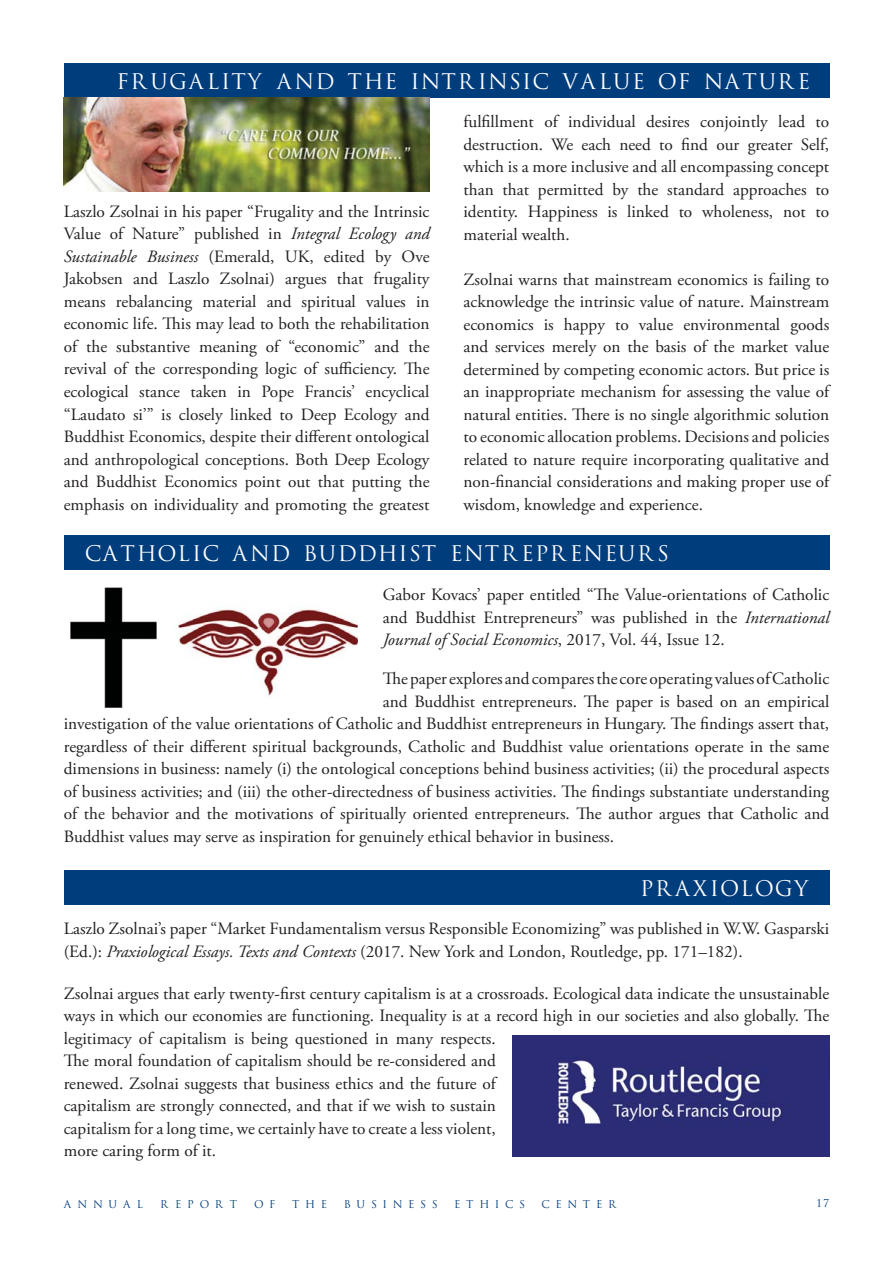
<style>
.page{position:relative;width:893px;height:1263px;background:#fff}
.page>*{position:absolute;margin:0;border:0;box-sizing:border-box;transform-origin:0 0}
.t1{font:21px "Trajan PFL";letter-spacing:.16em;color:#fff}
.t2{font:17.25px/22.5px "Adobe Garamond Pro";color:#231f20;text-align:justify}
.t3{font:10.5px "Trajan PFL";letter-spacing:.64em;color:#003d7d}
.t4{font:10.5px "Trajan Pro";color:#003d7d}
.s1{font-style:italic}
</style>
<div class="page">
<div style="left:64px;top:64px;width:765px;height:34px;background:#003d7d"></div>
<div style="left:64px;top:536px;width:765px;height:34px;background:#003d7d"></div>
<img style="left:64px;top:98px;width:365px;height:94px">
<img style="left:71px;top:588px;width:85px;height:120px">
<div style="left:64px;top:870px;width:765px;height:34px;background:#003d7d"></div>
<img style="left:177px;top:609px;width:180px;height:88px">
<img style="left:513px;top:1035px;width:316px;height:122px">
<p class="t1" style="left:117px;top:69px;width:693px">FRUGALITY AND THE INTRINSIC VALUE OF NATURE</p>
<p class="t2" style="left:64px;top:202px;width:367px">Laszlo Zsolnai in his paper “Frugality and the Intrinsic Value of Nature” published in <span class="s1">Integral Ecology and Sustainable Business</span> (Emerald, UK, edited by Ove Jakobsen and Laszlo Zsolnai) argues that frugality means rebalancing material and spiritual values in economic life. This may lead to both the rehabilitation of the substantive meaning of “economic” and the revival of the corresponding logic of sufficiency. The ecological stance taken in Pope Francis’ encyclical “Laudato si’” is closely linked to Deep Ecology and Buddhist Economics, despite their different ontological and anthropological conceptions. Both Deep Ecology and Buddhist Economics point out that putting the emphasis on individuality and promoting the greatest</p>
<p class="t2" style="left:464px;top:112px;width:367px">fulfillment of individual desires conjointly lead to destruction. We each need to find our greater Self, which is a more inclusive and all encompassing concept than that permitted by the standard approaches to identity. Happiness is linked to wholeness, not to material wealth.</p>
<p class="t2" style="left:464px;top:270px;width:367px">Zsolnai warns that mainstream economics is failing to acknowledge the intrinsic value of nature. Mainstream economics is happy to value environmental goods and services merely on the basis of the market value determined by competing economic actors. But price is an inappropriate mechanism for assessing the value of natural entities. There is no single algorithmic solution to economic allocation problems. Decisions and policies related to nature require incorporating qualitative and non-financial considerations and making proper use of wisdom, knowledge and experience.</p>
<p class="t1" style="left:85px;top:541px;width:583px">CATHOLIC AND BUDDHIST ENTREPRENEURS</p>
<p class="t2" style="left:383px;top:585px;width:448px">Gabor Kovacs’ paper entitled “The Value-orientations of Catholic and Buddhist Entrepreneurs” was published in the <span class="s1">International Journal of Social Economics</span>, 2017, Vol. 44, Issue 12.</p>
<p class="t2" style="left:383px;top:669px;width:448px">The paper explores and compares the core operating values of Catholic</p>
<p class="t2" style="left:383px;top:692px;width:448px">and Buddhist entrepreneurs. The paper is based on an empirical</p>
<p class="t2" style="left:64px;top:714px;width:767px">investigation of the value orientations of Catholic and Buddhist entrepreneurs in Hungary. The findings assert that,</p>
<p class="t2" style="left:64px;top:737px;width:767px">regardless of their different spiritual backgrounds, Catholic and Buddhist value orientations operate in the same</p>
<p class="t2" style="left:64px;top:759px;width:767px">dimensions in business: namely (i) the ontological conceptions behind business activities; (ii) the procedural aspects</p>
<p class="t2" style="left:64px;top:782px;width:767px">of business activities; and (iii) the other-directedness of business activities. The findings substantiate understanding</p>
<p class="t2" style="left:64px;top:804px;width:767px">of the behavior and the motivations of spiritually oriented entrepreneurs. The author argues that Catholic and</p>
<p class="t2" style="left:64px;top:827px;width:552px">Buddhist values may serve as inspiration for genuinely ethical behavior in business.</p>
<p class="t1" style="left:640px;top:877px;width:169px">PRAXIOLOGY</p>
<p class="t2" style="left:64px;top:919px;width:767px">Laszlo Zsolnai’s paper “Market Fundamentalism versus Responsible Economizing” was published in W.W. Gasparski (Ed.): <span class="s1">Praxiological Essays. Texts and Contexts</span> (2017. New York and London, Routledge, pp. 171–182).</p>
<p class="t2" style="left:64px;top:983px;width:767px;text-align:left">Zsolnai argues that early twenty-first century capitalism is at a crossroads. Ecological data indicate the unsustainable ways in which our economies are functioning. Inequality is at a record high in our societies and also globally. The legitimacy of capitalism is being questioned in many respects.<br>The moral foundation of capitalism should be re-considered and<br>renewed. Zsolnai suggests that business ethics and the future of<br>capitalism are strongly connected, and that if we wish to sustain<br>capitalism for a long time, we certainly have to create a less violent,<br>more caring form of it.</p>
<p class="t3" style="left:64px;top:1198px;width:80px">ANNUAL</p>
<p class="t3" style="left:160px;top:1198px;width:77px">REPORT</p>
<p class="t3" style="left:254px;top:1198px;width:22px">O F</p>
<p class="t3" style="left:292px;top:1198px;width:35px">THE</p>
<p class="t3" style="left:344px;top:1198px;width:94px">BUSINESS</p>
<p class="t3" style="left:454px;top:1198px;width:71px">ETHICS</p>
<p class="t3" style="left:542px;top:1198px;width:76px">CENTER</p>
<p class="t4" style="left:816px;top:1197px;width:15px">17</p>
</div>
